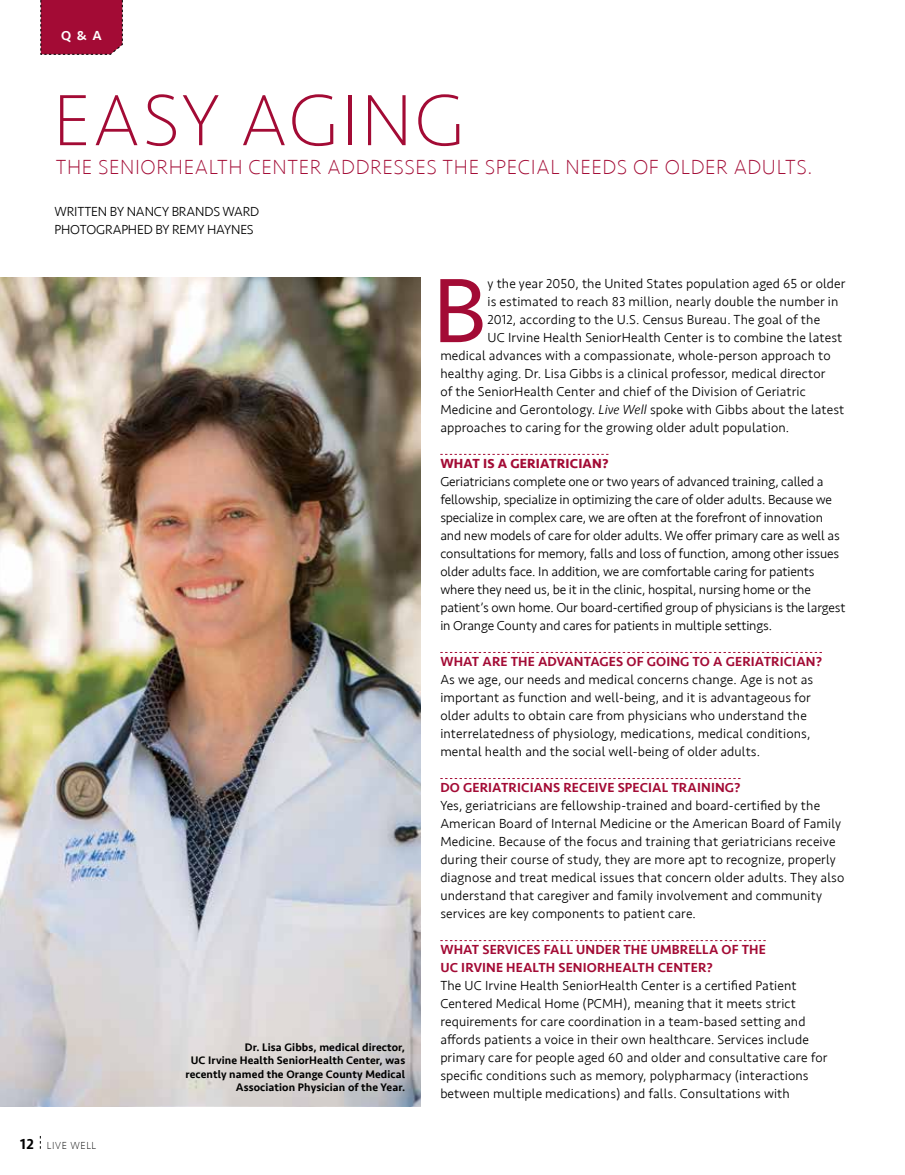
<style>
.page{position:relative;width:905px;height:1175px;background:#fff}
.page>*{position:absolute;margin:0;border:0;box-sizing:border-box;transform-origin:0 0}
.t1{font:94.65px "Seravek";color:#a30b35}
.t2{font:200 75px "Seravek";letter-spacing:.03em;color:#a30b35}
.t3{font:200 21px "Seravek";letter-spacing:.03em;color:#a30b35}
.t4{font:300 13.5px/18px "Seravek";letter-spacing:.01em;color:#000}
.t5{font:300 13.5px/18px "Seravek";letter-spacing:-.01em;color:#000}
.t6{font:500 13.5px/18px "Seravek";letter-spacing:.01em;color:#a30b35}
.t7{font:700 13.5px "Seravek";letter-spacing:.01em;color:#a30b35}
.t8{font:500 13.5px "Seravek";color:#fff}
.t9{font:500 11.25px/13.5px "Seravek";letter-spacing:.01em;color:#000;text-align:right}
.t10{font:200 10.5px "Seravek";letter-spacing:.06em;color:#000}
.s1{font-weight:500;font-size:15px}
.s2{font-style:italic}
</style>
<div class="page">
<svg style="left:40px;top:0;width:83px;height:55px;background:#a2123a"></svg>
<svg style="left:440px;top:454px;width:168px;height:1px"></svg>
<svg style="left:440px;top:652px;width:382px;height:1px"></svg>
<svg style="left:440px;top:778px;width:300px;height:1px"></svg>
<svg style="left:440px;top:940px;width:325px;height:1px"></svg>
<img style="left:0;top:278px;width:421px;height:828px">
<p class="t8" style="left:61px;top:27px;width:42px">Q &amp; A</p>
<h2 class="t2" style="left:53px;top:76px;width:413px">EASY AGING</h2>
<h3 class="t3" style="left:56px;top:154px;width:758px">THE SENIORHEALTH CENTER ADDRESSES THE SPECIAL NEEDS OF OLDER ADULTS.</h3>
<p class="t5" style="left:55px;top:203px;width:206px">WRITTEN BY NANCY BRANDS WARD<br>PHOTOGRAPHED BY REMY HAYNES</p>
<p class="t10" style="left:20px;top:1139px;width:78px"><span class="s1">12</span> LIVE WELL</p>
<p class="t9" style="left:185px;top:1040px;width:221px">Dr. Lisa Gibbs, medical director,<br>UC Irvine Health SeniorHealth Center, was recently named the Orange County Medical Association Physician of the Year.</p>
<h1 class="t1" style="left:433px;top:237px;width:55px">B</h1>
<p class="t4" style="left:487px;top:275px;width:359px">y the year 2050, the United States population aged 65 or older</p>
<p class="t4" style="left:487px;top:293px;width:352px">is estimated to reach 83 million, nearly double the number in</p>
<p class="t4" style="left:487px;top:311px;width:334px">2012, according to the U.S. Census Bureau. The goal of the</p>
<p class="t4" style="left:487px;top:329px;width:356px">UC Irvine Health SeniorHealth Center is to combine the latest</p>
<p class="t4" style="left:440px;top:347px;width:392px">medical advances with a compassionate, whole-person approach to</p>
<p class="t4" style="left:440px;top:365px;width:386px">healthy aging. Dr. Lisa Gibbs is a clinical professor, medical director</p>
<p class="t4" style="left:440px;top:383px;width:367px">of the SeniorHealth Center and chief of the Division of Geriatric</p>
<p class="t4" style="left:440px;top:401px;width:405px">Medicine and Gerontology. <span class="s2">Live Well</span> spoke with Gibbs about the latest</p>
<p class="t4" style="left:440px;top:419px;width:350px">approaches to caring for the growing older adult population.</p>
<p class="t7" style="left:440px;top:453px;width:170px">WHAT IS A GERIATRICIAN?</p>
<p class="t5" style="left:440px;top:473px;width:406px">Geriatricians complete one or two years of advanced training, called a fellowship, specialize in optimizing the care of older adults. Because we specialize in complex care, we are often at the forefront of innovation and new models of care for older adults. We offer primary care as well as consultations for memory, falls and loss of function, among other issues older adults face. In addition, we are comfortable caring for patients where they need us, be it in the clinic, hospital, nursing home or the patient’s own home. Our board-certified group of physicians is the largest in Orange County and cares for patients in multiple settings.</p>
<p class="t6" style="left:440px;top:653px;width:383px">WHAT ARE THE ADVANTAGES OF GOING TO A GERIATRICIAN?</p>
<p class="t4" style="left:440px;top:671px;width:374px">As we age, our needs and medical concerns change. Age is not as important as function and well-being, and it is advantageous for older adults to obtain care from physicians who understand the interrelatedness of physiology, medications, medical conditions, mental health and the social well-being of older adults.</p>
<p class="t6" style="left:440px;top:779px;width:302px">DO GERIATRICIANS RECEIVE SPECIAL TRAINING?</p>
<p class="t4" style="left:440px;top:797px;width:405px">Yes, geriatricians are fellowship-trained and board-certified by the American Board of Internal Medicine or the American Board of Family Medicine. Because of the focus and training that geriatricians receive during their course of study, they are more apt to recognize, properly diagnose and treat medical issues that concern older adults. They also understand that caregiver and family involvement and community services are key components to patient care.</p>
<p class="t6" style="left:440px;top:940px;width:327px">WHAT SERVICES FALL UNDER THE UMBRELLA OF THE<br>UC IRVINE HEALTH SENIORHEALTH CENTER?</p>
<p class="t4" style="left:440px;top:977px;width:388px">The UC Irvine Health SeniorHealth Center is a certified Patient Centered Medical Home (PCMH), meaning that it meets strict requirements for care coordination in a team-based setting and affords patients a voice in their own healthcare. Services include primary care for people aged 60 and older and consultative care for specific conditions such as memory, polypharmacy (interactions between multiple medications) and falls. Consultations with</p>
</div>
